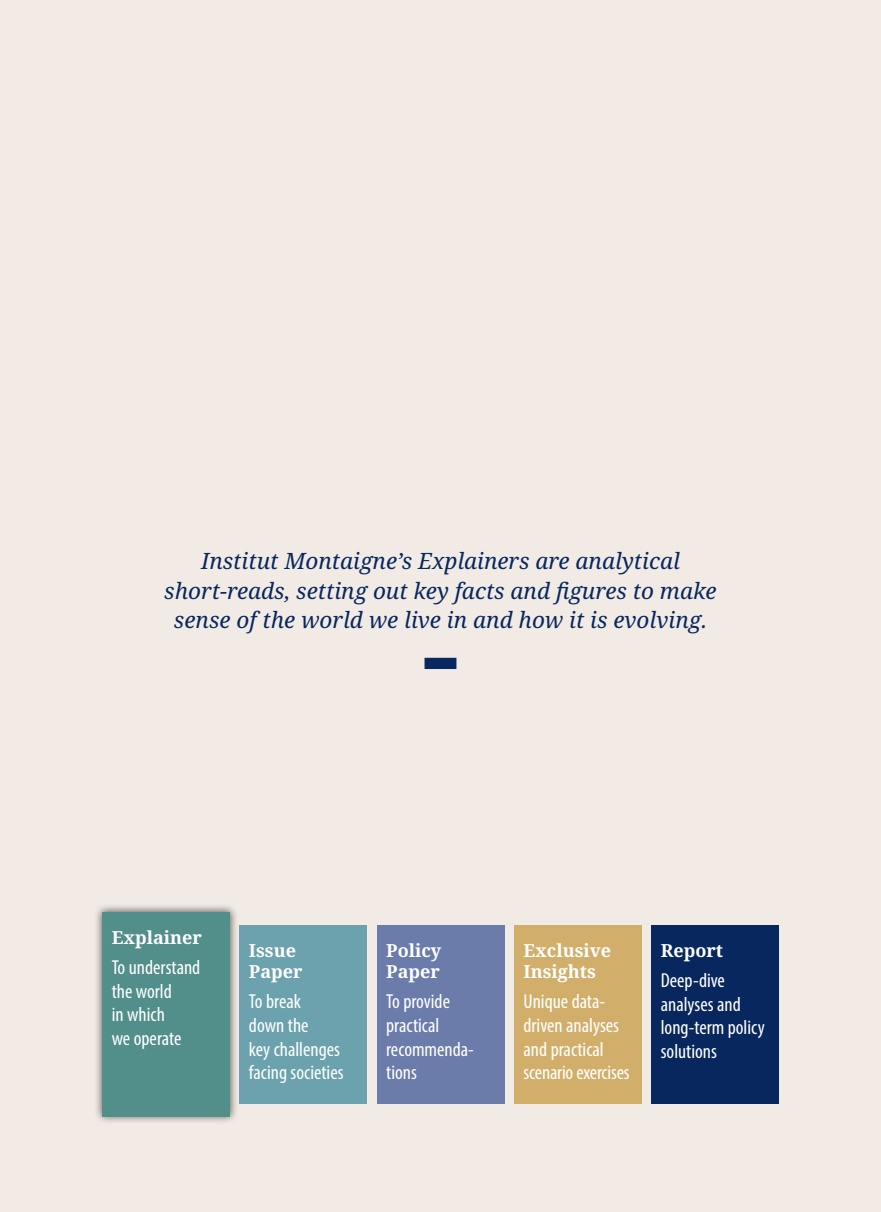
<style>
.page{position:relative;width:881px;height:1212px;background:#fff}
.page>*{position:absolute;margin:0;border:0;box-sizing:border-box;transform-origin:0 0}
.t1{font:italic 22.5px/29.2px "Noto Serif";color:#08275e;text-align:center}
.t2{font:condensed 20.25px/23.6px "Myriad Pro";color:#fff}
.t3{font:700 18px/21.4px "Noto Serif";color:#fff}
</style>
<div class="page">
<hr style="left:880px;top:0;width:1px;height:128px;background:#08275e">
<div style="left:0;top:0;width:880px;height:1212px;background:#f2ebe5"></div>
<div style="left:94px;top:904px;width:144px;height:221px;background:#231f20;opacity:.75"></div>
<div style="left:102px;top:912px;width:128px;height:204px;background:#528e8a"></div>
<div style="left:651px;top:925px;width:127px;height:178px;background:#08275e"></div>
<div style="left:376px;top:925px;width:128px;height:178px;background:#6b7cab"></div>
<div style="left:513px;top:925px;width:128px;height:178px;background:#d1af6b"></div>
<div style="left:239px;top:925px;width:128px;height:178px;background:#6ba2ad"></div>
<hr style="left:880px;top:128px;width:1px;height:1084px;background:#f3f4f7">
<div style="left:424px;top:658px;width:32px;height:11px;background:#08275e"></div>
<p class="t1" style="left:164px;top:547px;width:553px">Institut Montaigne’s Explainers are analytical short-reads, setting out key facts and figures to make sense of the world we live in and how it is evolving.</p>
<p class="t3" style="left:112px;top:927px;width:92px">Explainer</p>
<p class="t2" style="left:112px;top:955px;width:90px">To understand the world<br>in which<br>we operate</p>
<p class="t3" style="left:249px;top:940px;width:55px">Issue<br>Paper</p>
<p class="t2" style="left:249px;top:989px;width:96px">To break<br>down the<br>key challenges facing societies</p>
<p class="t3" style="left:386px;top:940px;width:57px">Policy<br>Paper</p>
<p class="t2" style="left:386px;top:989px;width:89px">To provide practical recommenda&shy;tions</p>
<p class="t3" style="left:523px;top:940px;width:89px">Exclusive<br>Insights</p>
<p class="t2" style="left:523px;top:989px;width:108px">Unique data&shy;driven analyses and practical scenario exercises</p>
<p class="t3" style="left:660px;top:940px;width:64px">Report</p>
<p class="t2" style="left:660px;top:968px;width:105px">Deep-dive analyses and long-term policy solutions</p>
</div>
